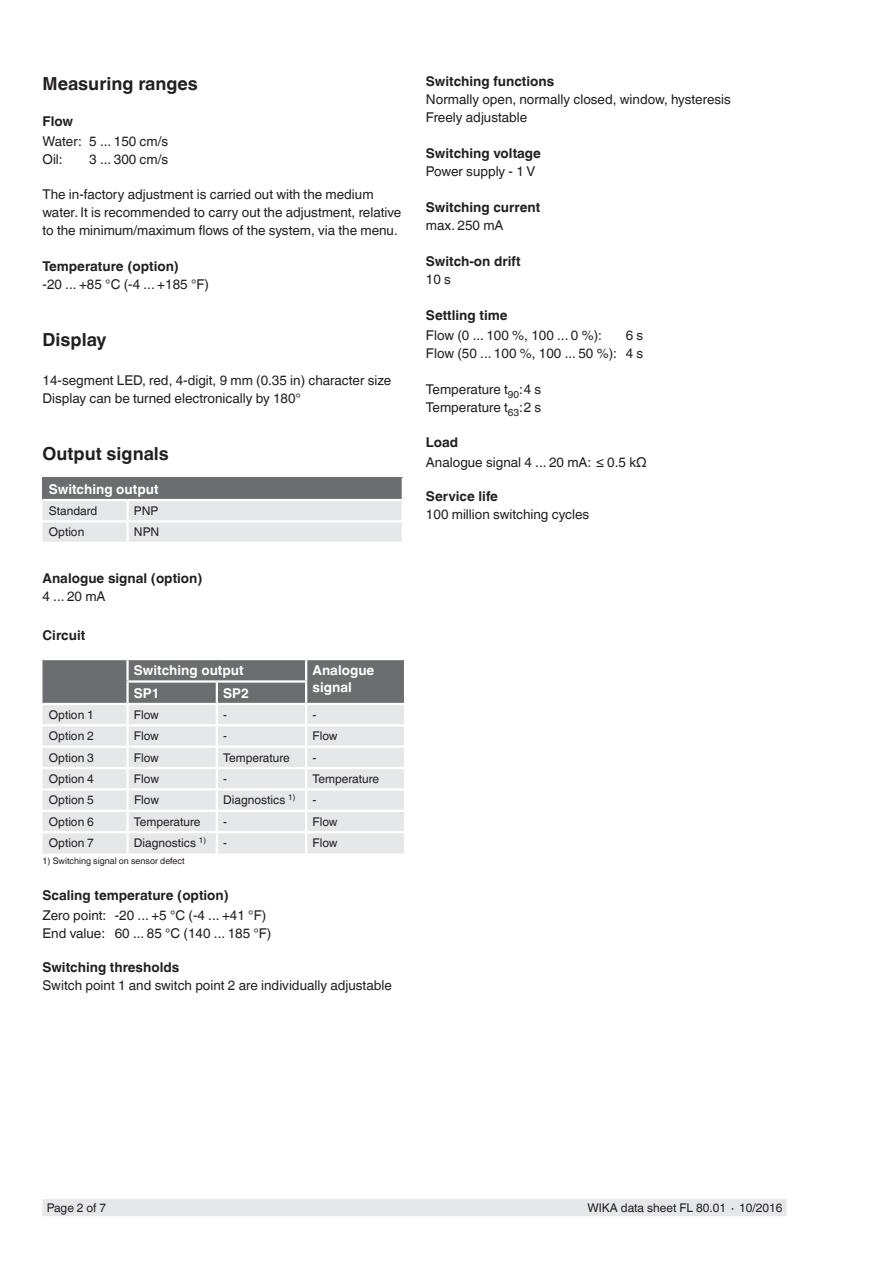
<style>
.page{position:relative;width:893px;height:1263px;background:#fff}
.page>*{position:absolute;margin:0;border:0;box-sizing:border-box;transform-origin:0 0}
.t1{font:700 18px "Helvetica World";color:#231f20}
.t2{font:13.5px/18.1px "Helvetica World";color:#231f20}
.t3{font:700 13.5px "Helvetica World";color:#231f20}
.t4{font:700 13.5px/16.5px "Helvetica World";color:#fff}
.t5{font:12px "Helvetica World";color:#231f20}
.t6{font:9px "Helvetica World";color:#231f20}
</style>
<div class="page">
<div style="left:43px;top:1199px;width:744px;height:17px;background:#e6e7e9"></div>
<div style="left:43px;top:478px;width:360px;height:22px;background:#6c6d70"></div>
<hr style="left:402px;top:478px;width:2px;height:21px;background:#fff">
<hr style="left:43px;top:499px;width:85px;height:2px;background:#fff">
<hr style="left:128px;top:499px;width:276px;height:2px;background:#fff">
<div style="left:43px;top:501px;width:359px;height:41px;background:#e6e7e9"></div>
<hr style="left:43px;top:520px;width:85px;height:2px;background:#fff">
<hr style="left:128px;top:520px;width:276px;height:2px;background:#fff">
<hr style="left:126px;top:522px;width:3px;height:20px;background:#fff">
<div style="left:43px;top:790px;width:361px;height:63px;background:#e6e7e9"></div>
<svg style="left:43px;top:659px;width:361px;height:129px;background:#c1c2c4"></svg>
<hr style="left:126px;top:790px;width:3px;height:20px;background:#fff">
<hr style="left:216px;top:790px;width:2px;height:20px;background:#fff">
<hr style="left:305px;top:790px;width:2px;height:20px;background:#fff">
<hr style="left:43px;top:810px;width:85px;height:2px;background:#fff">
<hr style="left:128px;top:810px;width:89px;height:2px;background:#fff">
<hr style="left:126px;top:812px;width:3px;height:19px;background:#fff">
<hr style="left:217px;top:810px;width:89px;height:2px;background:#fff">
<svg style="left:216px;top:812px;width:2px;height:19px"></svg>
<hr style="left:306px;top:810px;width:98px;height:2px;background:#fff">
<svg style="left:305px;top:812px;width:2px;height:19px"></svg>
<hr style="left:43px;top:831px;width:85px;height:2px;background:#fff">
<hr style="left:128px;top:831px;width:89px;height:2px;background:#fff">
<hr style="left:126px;top:833px;width:3px;height:20px;background:#fff">
<hr style="left:217px;top:831px;width:89px;height:2px;background:#fff">
<hr style="left:216px;top:833px;width:2px;height:20px;background:#fff">
<hr style="left:306px;top:831px;width:98px;height:2px;background:#fff">
<hr style="left:305px;top:833px;width:2px;height:20px;background:#fff">
<h1 class="t1" style="left:43px;top:73px;width:157px">Measuring ranges</h1>
<p class="t3" style="left:43px;top:114px;width:32px">Flow</p>
<p class="t2" style="left:43px;top:132px;width:127px">Water: 5 ... 150 cm/s<br>Oil:</p>
<p class="t2" style="left:89px;top:151px;width:80px">3 ... 300 cm/s</p>
<p class="t2" style="left:43px;top:185px;width:360px">The in-factory adjustment is carried out with the medium water. It is recommended to carry out the adjustment, relative to the minimum/maximum flows of the system, via the menu.</p>
<p class="t3" style="left:43px;top:258px;width:138px">Temperature (option)</p>
<p class="t2" style="left:43px;top:275px;width:168px">-20 ... +85 °C (-4 ... +185 °F)</p>
<h1 class="t1" style="left:43px;top:329px;width:66px">Display</h1>
<p class="t2" style="left:43px;top:371px;width:350px">14-segment LED, red, 4-digit, 9 mm (0.35 in) character size<br>Display can be turned electronically by 180°</p>
<h1 class="t1" style="left:43px;top:443px;width:128px">Output signals</h1>
<p class="t4" style="left:49px;top:481px;width:111px">Switching output</p>
<p class="t5" style="left:49px;top:504px;width:50px">Standard</p>
<p class="t5" style="left:134px;top:504px;width:26px">PNP</p>
<p class="t5" style="left:49px;top:525px;width:37px">Option</p>
<p class="t5" style="left:134px;top:525px;width:27px">NPN</p>
<p class="t3" style="left:43px;top:570px;width:161px">Analogue signal (option)</p>
<p class="t2" style="left:43px;top:587px;width:65px">4 ... 20 mA</p>
<p class="t3" style="left:43px;top:627px;width:44px">Circuit</p>
<p class="t4" style="left:134px;top:662px;width:111px">Switching output</p>
<p class="t4" style="left:313px;top:662px;width:63px">Analogue signal</p>
<p class="t4" style="left:134px;top:685px;width:27px">SP1</p>
<p class="t4" style="left:223px;top:685px;width:27px">SP2</p>
<p class="t5" style="left:49px;top:708px;width:47px">Option 1</p>
<p class="t5" style="left:134px;top:708px;width:27px">Flow</p>
<p class="t5" style="left:223px;top:708px;width:5px">-</p>
<p class="t5" style="left:313px;top:708px;width:5px">-</p>
<p class="t5" style="left:49px;top:729px;width:47px">Option 2</p>
<p class="t5" style="left:134px;top:729px;width:27px">Flow</p>
<p class="t5" style="left:223px;top:729px;width:5px">-</p>
<p class="t5" style="left:313px;top:729px;width:27px">Flow</p>
<p class="t5" style="left:49px;top:750px;width:47px">Option 3</p>
<p class="t5" style="left:134px;top:750px;width:27px">Flow</p>
<p class="t5" style="left:223px;top:750px;width:68px">Temperature</p>
<p class="t5" style="left:313px;top:750px;width:5px">-</p>
<p class="t5" style="left:49px;top:772px;width:47px">Option 4</p>
<p class="t5" style="left:134px;top:772px;width:27px">Flow</p>
<p class="t5" style="left:223px;top:772px;width:5px">-</p>
<p class="t5" style="left:313px;top:772px;width:68px">Temperature</p>
<p class="t5" style="left:49px;top:793px;width:47px">Option 5</p>
<p class="t5" style="left:134px;top:793px;width:27px">Flow</p>
<p class="t5" style="left:223px;top:793px;width:74px">Diagnostics <sup>1)</sup></p>
<p class="t5" style="left:313px;top:793px;width:5px">-</p>
<p class="t5" style="left:49px;top:815px;width:47px">Option 6</p>
<p class="t5" style="left:134px;top:815px;width:68px">Temperature</p>
<p class="t5" style="left:223px;top:815px;width:5px">-</p>
<p class="t5" style="left:313px;top:815px;width:27px">Flow</p>
<p class="t5" style="left:49px;top:836px;width:47px">Option 7</p>
<p class="t5" style="left:134px;top:836px;width:74px">Diagnostics <sup>1)</sup></p>
<p class="t5" style="left:223px;top:836px;width:5px">-</p>
<p class="t5" style="left:313px;top:836px;width:27px">Flow</p>
<p class="t6" style="left:43px;top:856px;width:144px">1) Switching signal on sensor defect</p>
<p class="t3" style="left:43px;top:887px;width:188px">Scaling temperature (option)</p>
<p class="t2" style="left:43px;top:906px;width:230px">Zero point: -20 ... +5 °C (-4 ... +41 °F)<br>End value: 60 ... 85 °C (140 ... 185 °F)</p>
<p class="t3" style="left:43px;top:960px;width:138px">Switching thresholds</p>
<p class="t2" style="left:43px;top:977px;width:351px">Switch point 1 and switch point 2 are individually adjustable</p>
<p class="t3" style="left:426px;top:73px;width:130px">Switching functions</p>
<p class="t2" style="left:426px;top:90px;width:306px">Normally open, normally closed, window, hysteresis<br>Freely adjustable</p>
<p class="t3" style="left:426px;top:145px;width:116px">Switching voltage</p>
<p class="t2" style="left:426px;top:162px;width:111px">Power supply - 1 V</p>
<p class="t3" style="left:426px;top:199px;width:116px">Switching current</p>
<p class="t2" style="left:426px;top:216px;width:79px">max. 250 mA</p>
<p class="t3" style="left:426px;top:253px;width:96px">Switch-on drift</p>
<p class="t2" style="left:426px;top:270px;width:27px">10 s</p>
<p class="t3" style="left:426px;top:307px;width:83px">Settling time</p>
<p class="t2" style="left:426px;top:326px;width:177px">Flow (0 ... 100 %, 100 ... 0 %):</p>
<p class="t2" style="left:426px;top:326px;width:219px;text-align:right">6 s<br>Flow (50 ... 100 %, 100 ... 50 %): 4 s</p>
<p class="t2" style="left:426px;top:381px;width:117px">Temperature t<sub>90</sub>:4 s<br>Temperature t<sub>63</sub>:2 s</p>
<p class="t3" style="left:426px;top:434px;width:34px">Load</p>
<p class="t2" style="left:426px;top:453px;width:222px">Analogue signal 4 ... 20 mA: ≤ 0.5 kΩ</p>
<p class="t3" style="left:426px;top:488px;width:73px">Service life</p>
<p class="t2" style="left:426px;top:505px;width:165px">100 million switching cycles</p>
<p class="t5" style="left:47px;top:1201px;width:61px">Page 2 of 7</p>
<p class="t5" style="left:587px;top:1201px;width:197px">WIKA data sheet FL 80.01 ∙ 10/2016</p>
</div>
